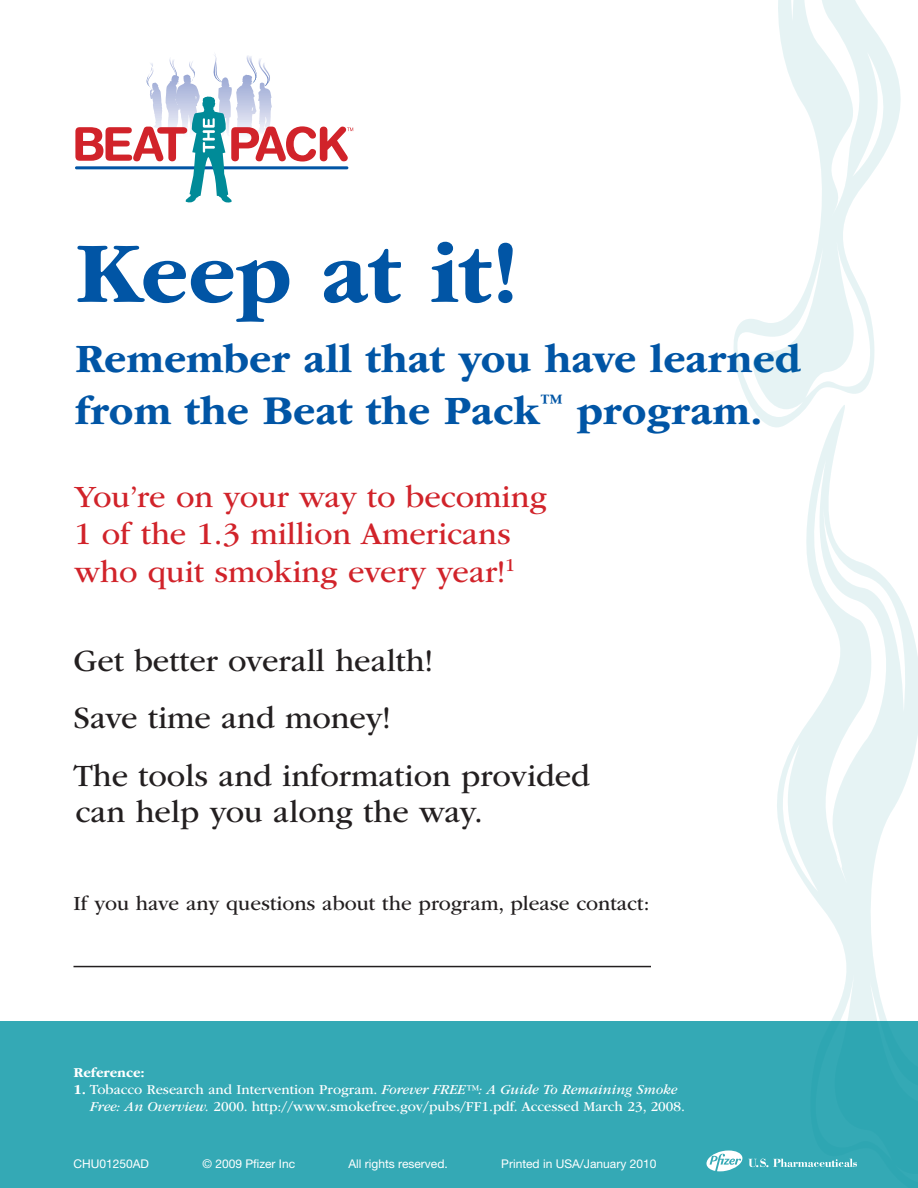
<style>
.page{position:relative;width:918px;height:1188px;background:#fff}
.page>*{position:absolute;margin:0;border:0;box-sizing:border-box;transform-origin:0 0}
.t1{font:700 90px "ITC Garamond Std";color:#0155a5}
.t2{font:700 42px/52.5px "ITC Garamond Std";color:#0155a5}
.t3{font:32.25px/57.6px "ITC Garamond Std";color:#231f20}
.t4{font:32.25px/37.5px "ITC Garamond Std";color:#d1232a}
.t5{font:21px "ITC Garamond Std";color:#231f20}
.t6{font:14.25px/17.1px "ITC Garamond Std";color:#fff}
.t7{font:700 14.25px "ITC Garamond Std";color:#fff}
.t8{font:12px "Helvetica Neue LT Std";color:#fff}
.s1{font-weight:700}
.s2{font-style:italic}
</style>
<div class="page">
<div style="left:0;top:1022px;width:918px;height:166px;background:#34a9b5"></div>
<hr style="left:74px;top:966px;width:577px;height:1px;background:#231f20">
<svg style="left:75px;top:54px;width:278px;height:148px"></svg>
<svg style="left:775px;top:427px;width:143px;height:732px"></svg>
<svg style="left:733px;top:0;width:168px;height:427px"></svg>
<svg style="left:748px;top:1159px;width:109px;height:8px"></svg>
<svg style="left:706px;top:1150px;width:36px;height:21px"></svg>
<h1 class="t1" style="left:75px;top:223px;width:446px">Keep at it!</h1>
<h2 class="t2" style="left:75px;top:332px;width:727px">Remember all that you have learned from the Beat the Pack<sup>™</sup> program.</h2>
<h3 class="t4" style="left:74px;top:478px;width:474px">You’re on your way to becoming<br>1 of the 1.3 million Americans who quit smoking every year!<sup>1</sup></h3>
<h3 class="t3" style="left:74px;top:632px;width:518px">Get better overall health!<br>Save time and money!<br>The tools and information provided</h3>
<h3 class="t3" style="left:75px;top:783px;width:409px">can help you along the way.</h3>
<h3 class="t5" style="left:74px;top:892px;width:577px">If you have any questions about the program, please contact:</h3>
<p class="t7" style="left:74px;top:1064px;width:73px">Reference:</p>
<p class="t6" style="left:90px;top:1081px;width:597px;text-indent:-16px"><span class="s1">1.</span> Tobacco Research and Intervention Program. <span class="s2">Forever FREE™: A Guide To Remaining Smoke<br>Free: An Overview.</span> 2000. http://www.smokefree.gov/pubs/FF1.pdf. Accessed March 23, 2008.</p>
<p class="t8" style="left:74px;top:1156px;width:77px">CHU01250AD</p>
<p class="t8" style="left:202px;top:1156px;width:94px">© 2009 Pfizer Inc</p>
<p class="t8" style="left:349px;top:1156px;width:101px">All rights reserved.</p>
<p class="t8" style="left:501px;top:1156px;width:157px">Printed in USA/January 2010</p>
</div>
